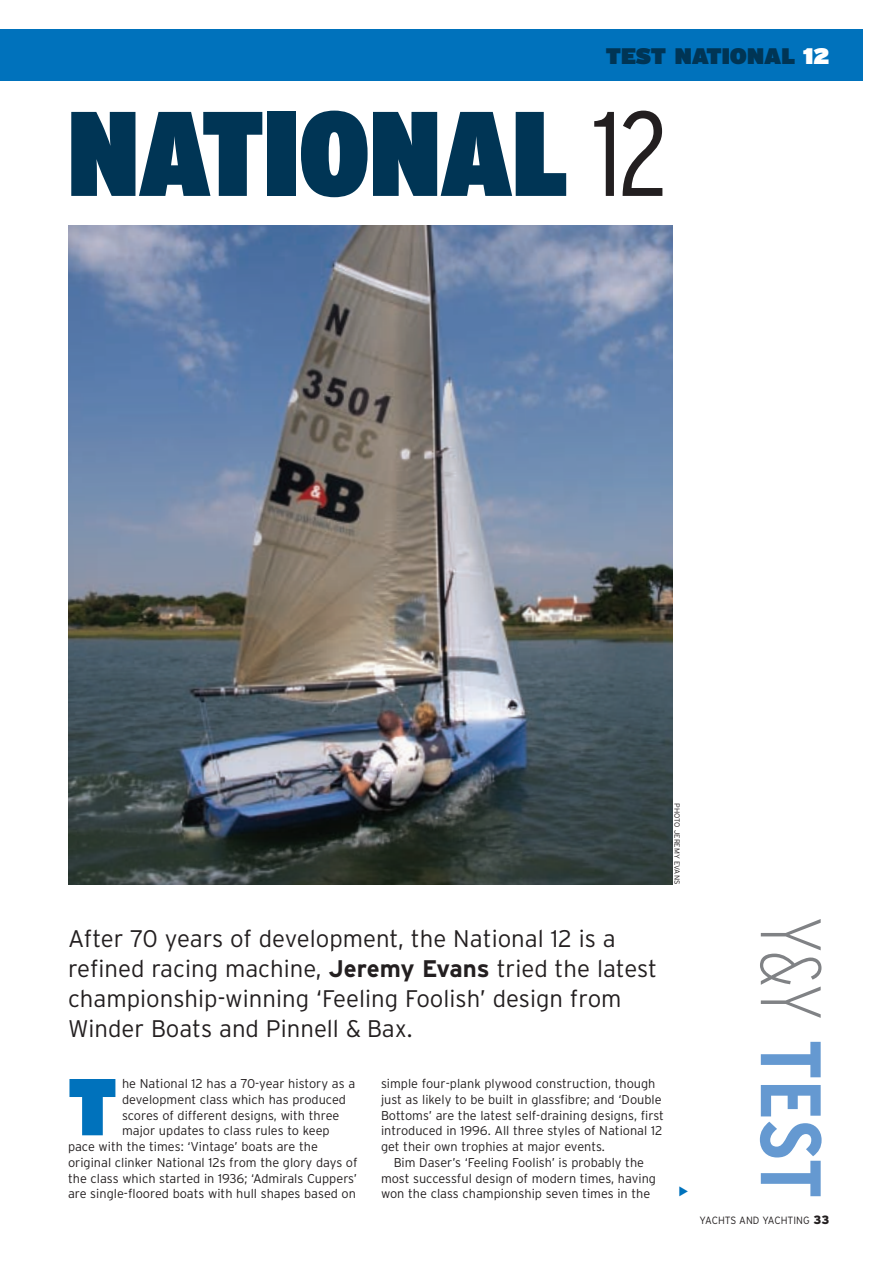
<style>
.page{position:relative;width:893px;height:1263px;background:#fff}
.page>*{position:absolute;margin:0;border:0;box-sizing:border-box;transform-origin:0 0}
.t1{font:900 condensed 120px "Interstate";color:#003555}
.t2{font:700 condensed 85.5px "Interstate";color:#6599d1}
.t3{font:900 80.4px "Interstate";color:#0072bc;scale:.89 1}
.t4{font:300 24px/30px "Interstate";color:#231f20}
.t5{font:900 22.5px "Interstate";color:#003555}
.t6{font:300 12.75px "Interstate";color:#231f20}
.t7{font:300 10.5px "Interstate";color:#231f20;scale:.95 1}
.t8{font:300 7.5px "Interstate";color:#231f20}
.s1{color:#fff}
.s2{font-weight:300;color:#231f20}
.s3{font-weight:700}
.s4{font-weight:200;color:#808285}
.s5{font-weight:900;font-size:12px}
</style>
<div class="page">
<div style="left:0;top:30px;width:863px;height:51px;background:#0072bc"></div>
<img style="left:68px;top:225px;width:605px;height:659px">
<h3 class="t5" style="left:606px;top:43px;width:225px">TEST NATIONAL <span class="s1">12</span></h3>
<h1 class="t1" style="left:68px;top:84px;width:602px">NATIONAL <span class="s2">12</span></h1>
<p class="t8" style="left:682px;top:803px;width:82px;rotate:90deg">PHOTO JEREMY EVANS</p>
<h3 class="t4" style="left:68px;top:924px;width:590px">After 70 years of development, the National 12 is a refined racing machine, <span class="s3">Jeremy Evans</span> tried the latest championship-winning ‘Feeling Foolish’ design from Winder Boats and Pinnell &amp; Bax.</h3>
<h3 class="t3" style="left:68px;top:1060px;width:56px">T</h3>
<p class="t6" style="left:122px;top:1076px;width:235px">he National 12 has a 70-year history as a</p>
<p class="t6" style="left:122px;top:1092px;width:225px">development class which has produced</p>
<p class="t6" style="left:122px;top:1108px;width:219px">scores of different designs, with three</p>
<p class="t6" style="left:122px;top:1123px;width:209px">major updates to class rules to keep</p>
<p class="t6" style="left:68px;top:1139px;width:251px">pace with the times: ‘Vintage’ boats are the</p>
<p class="t6" style="left:68px;top:1155px;width:291px">original clinker National 12s from the glory days of</p>
<p class="t6" style="left:68px;top:1171px;width:291px">the class which started in 1936; ‘Admirals Cuppers’</p>
<p class="t6" style="left:68px;top:1186px;width:290px">are single-floored boats with hull shapes based on</p>
<p class="t6" style="left:381px;top:1076px;width:276px">simple four-plank plywood construction, though</p>
<p class="t6" style="left:381px;top:1092px;width:282px">just as likely to be built in glassfibre; and ‘Double</p>
<p class="t6" style="left:381px;top:1108px;width:284px">Bottoms’ are the latest self-draining designs, first</p>
<p class="t6" style="left:381px;top:1123px;width:283px">introduced in 1996. All three styles of National 12</p>
<p class="t6" style="left:381px;top:1139px;width:225px">get their own trophies at major events.</p>
<p class="t6" style="left:394px;top:1155px;width:252px">Bim Daser’s ‘Feeling Foolish’ is probably the</p>
<p class="t6" style="left:381px;top:1171px;width:277px">most successful design of modern times, having</p>
<p class="t6" style="left:381px;top:1186px;width:271px">won the class championship seven times in the</p>
<h2 class="t2" style="left:840px;top:916px;width:284px;rotate:90deg"><span class="s4">Y&amp;Y</span> TEST</h2>
<p class="t7" style="left:700px;top:1214px;width:138px">YACHTS AND YACHTING <span class="s5">33</span></p>
</div>
